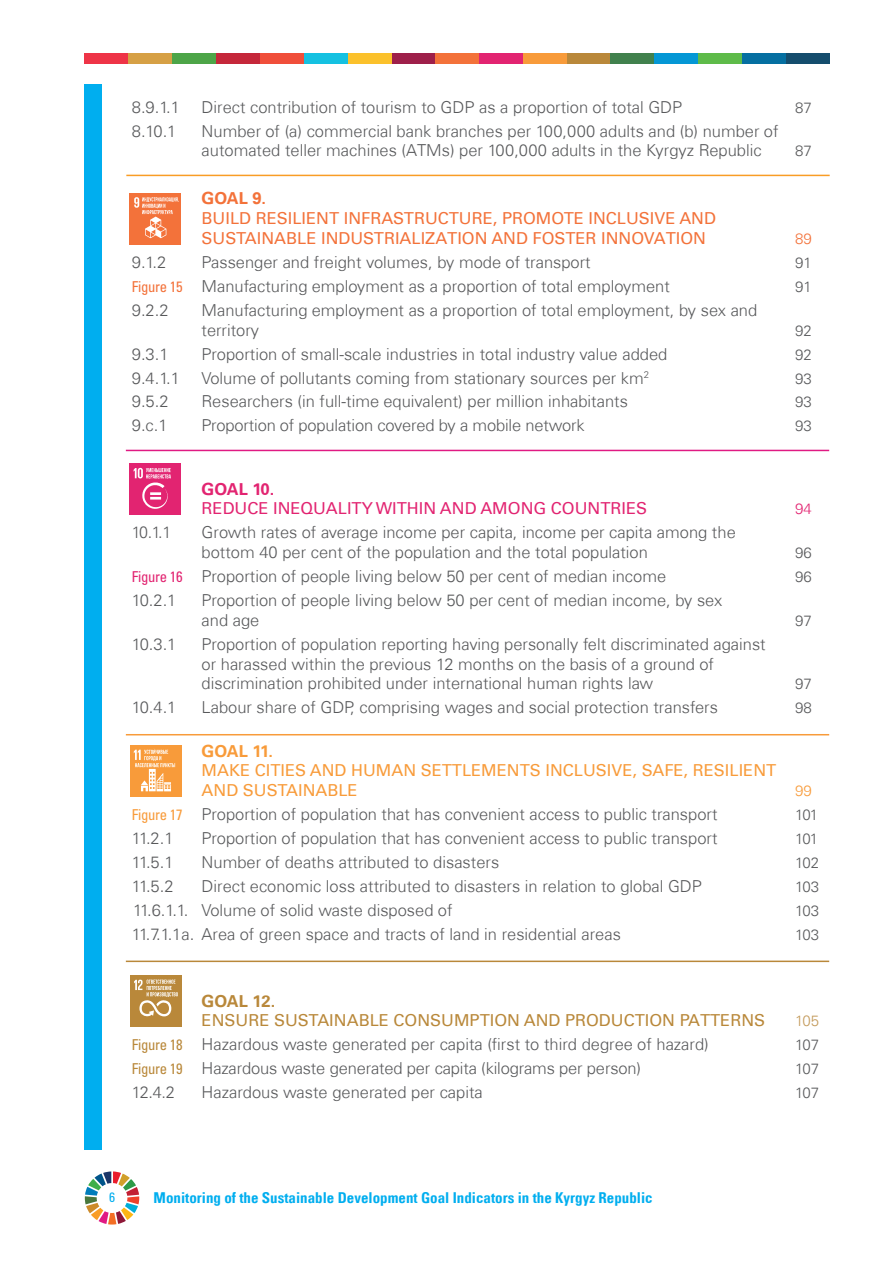
<style>
.page{position:relative;width:893px;height:1263px;background:#fff}
.page>*{position:absolute;margin:0;border:0;box-sizing:border-box;transform-origin:0 0}
.t1{font:300 16.5px/19.8px "Univers LTCYR 45";color:#58595b}
.t2{font:16.5px/19.8px "Univers LTCYR 55 Roman";color:#f3723a}
.t3{font:16.5px/19.8px "Univers LTCYR 55 Roman";color:#f89b3a}
.t4{font:16.5px "Univers LTCYR 55 Roman";color:#b9883a}
.t5{font:16.5px "Univers LTCYR 55 Roman";color:#e22471}
.t6{font:700 16.5px "Univers LTCYR 65";letter-spacing:-.015em;color:#e22471}
.t7{font:700 16.5px "Univers LTCYR 65";letter-spacing:-.015em;color:#f89b3a}
.t8{font:700 16.5px "Univers LTCYR 65";color:#b9883a}
.t9{font:700 16.5px "Univers LTCYR 65";color:#f3723a}
.t10{font:15px "Univers LTCYR 67 Bold Cond";color:#00aeef}
.t11{font:300 15px "Univers LTCYR 45";color:#58595b}
.t12{font:300 15px "Univers LTCYR 45";color:#c49b5c}
.t13{font:300 15px "Univers LTCYR 45";color:#f3723a}
.t14{font:300 15px "Univers LTCYR 45";color:#e22471}
.t15{font:300 15px "Univers LTCYR 45";color:#f89b3a}
.t16{font:condensed 13.5px "Univers LTCYR 57";color:#00aeef}
.s1{font-family:"Univers LTCYR 57";font-weight:400;font-stretch:condensed;font-size:15px;color:#f3723a}
.s2{font-family:"Univers LTCYR 57";font-weight:400;font-stretch:condensed;font-size:15px;color:#e22471}
.s3{font-family:"Univers LTCYR 57";font-weight:400;font-stretch:condensed;font-size:15px;color:#f89b3a}
.s4{font-family:"Univers LTCYR 57";font-weight:400;font-stretch:condensed;font-size:15px;color:#b9883a}
</style>
<div class="page">
<svg style="left:85px;top:1171px;width:54px;height:53px"></svg>
<div style="left:567px;top:53px;width:44px;height:11px;background:#b9883a"></div>
<div style="left:128px;top:53px;width:44px;height:11px;background:#d6a045"></div>
<div style="left:391px;top:53px;width:44px;height:11px;background:#9e1f4a"></div>
<div style="left:260px;top:53px;width:44px;height:11px;background:#f04e3a"></div>
<div style="left:742px;top:53px;width:44px;height:11px;background:#056fa1"></div>
<div style="left:216px;top:53px;width:44px;height:11px;background:#c5273a"></div>
<div style="left:479px;top:53px;width:44px;height:11px;background:#e22471"></div>
<div style="left:786px;top:53px;width:44px;height:11px;background:#154d6d"></div>
<div style="left:348px;top:53px;width:43px;height:11px;background:#fbc12b"></div>
<div style="left:523px;top:53px;width:44px;height:11px;background:#f89b3a"></div>
<div style="left:611px;top:53px;width:43px;height:11px;background:#41814d"></div>
<div style="left:304px;top:53px;width:44px;height:11px;background:#15c1e1"></div>
<div style="left:654px;top:53px;width:44px;height:11px;background:#0497d5"></div>
<div style="left:698px;top:53px;width:44px;height:11px;background:#5ebb49"></div>
<div style="left:435px;top:53px;width:44px;height:11px;background:#f3723a"></div>
<div style="left:172px;top:53px;width:44px;height:11px;background:#4da548"></div>
<div style="left:85px;top:53px;width:43px;height:11px;background:#ee3447"></div>
<div style="left:130px;top:193px;width:51px;height:51px;background:#f3723a"></div>
<svg style="left:134px;top:197px;width:45px;height:41px"></svg>
<div style="left:130px;top:464px;width:51px;height:51px;background:#e22471"></div>
<svg style="left:134px;top:468px;width:37px;height:41px"></svg>
<hr style="left:126px;top:175px;width:704px;height:1px;background:#f99d25">
<hr style="left:126px;top:450px;width:703px;height:1px;background:#e01a83">
<hr style="left:126px;top:960px;width:703px;height:2px;background:#b9883a">
<div style="left:130px;top:975px;width:51px;height:51px;background:#b9883a"></div>
<svg style="left:134px;top:979px;width:44px;height:38px"></svg>
<div style="left:85px;top:84px;width:17px;height:1065px;background:#00aeef"></div>
<hr style="left:126px;top:734px;width:703px;height:1px;background:#f89b3a">
<div style="left:130px;top:745px;width:51px;height:51px;background:#f89b3a"></div>
<svg style="left:134px;top:749px;width:41px;height:42px"></svg>
<p class="t1" style="left:132px;top:97px;width:50px">8.9.1.1</p>
<p class="t1" style="left:202px;top:97px;width:482px">Direct contribution of tourism to GDP as a proportion of total GDP</p>
<p class="t11" style="left:795px;top:98px;width:18px">87</p>
<p class="t1" style="left:132px;top:120px;width:46px">8.10.1</p>
<p class="t1" style="left:202px;top:120px;width:578px">Number of (а) commercial bank branches per 100,000 adults and (b) number of automated teller machines (ATMs) per 100,000 adults in the Kyrgyz Republic</p>
<p class="t11" style="left:795px;top:141px;width:18px">87</p>
<p class="t9" style="left:202px;top:187px;width:66px">GOAL 9.</p>
<p class="t2" style="left:202px;top:208px;width:516px">BUILD RESILIENT INFRASTRUCTURE, PROMOTE INCLUSIVE AND<br>SUSTAINABLE INDUSTRIALIZATION AND FOSTER INNOVATION</p>
<p class="t13" style="left:795px;top:229px;width:18px">89</p>
<p class="t1" style="left:132px;top:252px;width:36px">9.1.2</p>
<p class="t1" style="left:202px;top:252px;width:391px">Passenger and freight volumes, by mode of transport</p>
<p class="t11" style="left:795px;top:253px;width:18px">91</p>
<p class="t1" style="left:132px;top:276px;width:540px"><span class="s1">Figure 15</span> Manufacturing employment as a proportion of total employment</p>
<p class="t11" style="left:795px;top:277px;width:18px">91</p>
<p class="t1" style="left:132px;top:300px;width:38px">9.2.2</p>
<p class="t1" style="left:202px;top:300px;width:557px">Manufacturing employment as a proportion of total employment, by sex and territory</p>
<p class="t11" style="left:795px;top:320px;width:18px">92</p>
<p class="t1" style="left:132px;top:343px;width:38px">9.3.1</p>
<p class="t1" style="left:202px;top:343px;width:467px">Proportion of small-scale industries in total industry value added</p>
<p class="t11" style="left:795px;top:344px;width:18px">92</p>
<p class="t1" style="left:132px;top:367px;width:50px">9.4.1.1</p>
<p class="t1" style="left:202px;top:367px;width:449px">Volume of pollutants coming from stationary sources per km<sup>2</sup></p>
<p class="t11" style="left:795px;top:368px;width:18px">93</p>
<p class="t1" style="left:132px;top:391px;width:38px">9.5.2</p>
<p class="t1" style="left:202px;top:391px;width:428px">Researchers (in full-time equivalent) per million inhabitants</p>
<p class="t11" style="left:795px;top:392px;width:18px">93</p>
<p class="t1" style="left:132px;top:415px;width:37px">9.c.1</p>
<p class="t1" style="left:202px;top:415px;width:385px">Proportion of population covered by a mobile network</p>
<p class="t11" style="left:795px;top:416px;width:18px">93</p>
<p class="t6" style="left:202px;top:477px;width:74px">GOAL 10.</p>
<p class="t5" style="left:202px;top:497px;width:447px">REDUCE INEQUALITY WITHIN AND AMONG COUNTRIES</p>
<p class="t14" style="left:795px;top:499px;width:18px">94</p>
<p class="t1" style="left:132px;top:522px;width:41px">10.1.1</p>
<p class="t1" style="left:202px;top:522px;width:536px">Growth rates of average income per capita, income per capita among the bottom 40 per cent of the population and the total population</p>
<p class="t11" style="left:795px;top:543px;width:18px">96</p>
<p class="t1" style="left:132px;top:566px;width:536px"><span class="s2">Figure 16</span> Proportion of people living below 50 per cent of median income</p>
<p class="t11" style="left:795px;top:567px;width:18px">96</p>
<p class="t1" style="left:132px;top:590px;width:46px">10.2.1</p>
<p class="t1" style="left:202px;top:590px;width:522px">Proportion of people living below 50 per cent of median income, by sex and age</p>
<p class="t11" style="left:795px;top:611px;width:18px">97</p>
<p class="t1" style="left:132px;top:634px;width:46px">10.3.1</p>
<p class="t1" style="left:202px;top:634px;width:566px">Proportion of population reporting having personally felt discriminated against or harassed within the previous 12 months on the basis of a ground of discrimination prohibited under international human rights law</p>
<p class="t11" style="left:795px;top:674px;width:18px">97</p>
<p class="t1" style="left:132px;top:697px;width:46px">10.4.1</p>
<p class="t1" style="left:202px;top:697px;width:518px">Labour share of GDP, comprising wages and social protection transfers</p>
<p class="t11" style="left:795px;top:698px;width:18px">98</p>
<p class="t7" style="left:202px;top:739px;width:73px">GOAL 11.</p>
<p class="t3" style="left:202px;top:760px;width:576px">MAKE CITIES AND HUMAN SETTLEMENTS INCLUSIVE, SAFE, RESILIENT<br>AND SUSTAINABLE</p>
<p class="t15" style="left:795px;top:781px;width:18px">99</p>
<p class="t1" style="left:132px;top:803px;width:587px"><span class="s3">Figure 17</span> Proportion of population that has convenient access to public transport</p>
<p class="t11" style="left:795px;top:805px;width:24px">101</p>
<p class="t1" style="left:132px;top:828px;width:43px">11.2.1</p>
<p class="t1" style="left:202px;top:828px;width:517px">Proportion of population that has convenient access to public transport</p>
<p class="t11" style="left:795px;top:829px;width:24px">101</p>
<p class="t1" style="left:132px;top:852px;width:43px">11.5.1</p>
<p class="t1" style="left:202px;top:852px;width:299px">Number of deaths attributed to disasters</p>
<p class="t11" style="left:795px;top:853px;width:25px">102</p>
<p class="t1" style="left:132px;top:876px;width:43px">11.5.2</p>
<p class="t1" style="left:202px;top:876px;width:502px">Direct economic loss attributed to disasters in relation to global GDP</p>
<p class="t11" style="left:795px;top:877px;width:25px">103</p>
<p class="t1" style="left:133px;top:900px;width:321px">11.6.1.1. Volume of solid waste disposed of</p>
<p class="t11" style="left:795px;top:901px;width:25px">103</p>
<p class="t1" style="left:132px;top:924px;width:491px">11.7.1.1a. Area of green space and tracts of land in residential areas</p>
<p class="t11" style="left:795px;top:925px;width:25px">103</p>
<p class="t8" style="left:202px;top:989px;width:75px">GOAL 12.</p>
<p class="t4" style="left:202px;top:1009px;width:565px">ENSURE SUSTAINABLE CONSUMPTION AND PRODUCTION PATTERNS</p>
<p class="t12" style="left:795px;top:1011px;width:25px">105</p>
<p class="t1" style="left:132px;top:1034px;width:578px"><span class="s4">Figure 18</span> Hazardous waste generated per capita (first to third degree of hazard)</p>
<p class="t11" style="left:795px;top:1035px;width:25px">107</p>
<p class="t1" style="left:132px;top:1058px;width:511px"><span class="s4">Figure 19</span> Hazardous waste generated per capita (kilograms per person)</p>
<p class="t11" style="left:795px;top:1059px;width:25px">107</p>
<p class="t1" style="left:132px;top:1082px;width:44px">12.4.2</p>
<p class="t1" style="left:202px;top:1082px;width:283px">Hazardous waste generated per capita</p>
<p class="t11" style="left:795px;top:1083px;width:25px">107</p>
<p class="t16" style="left:109px;top:1188px;width:7px">6</p>
<p class="t10" style="left:153px;top:1188px;width:501px">Monitoring of the Sustainable Development Goal Indicators in the Kyrgyz Republic</p>
</div>
